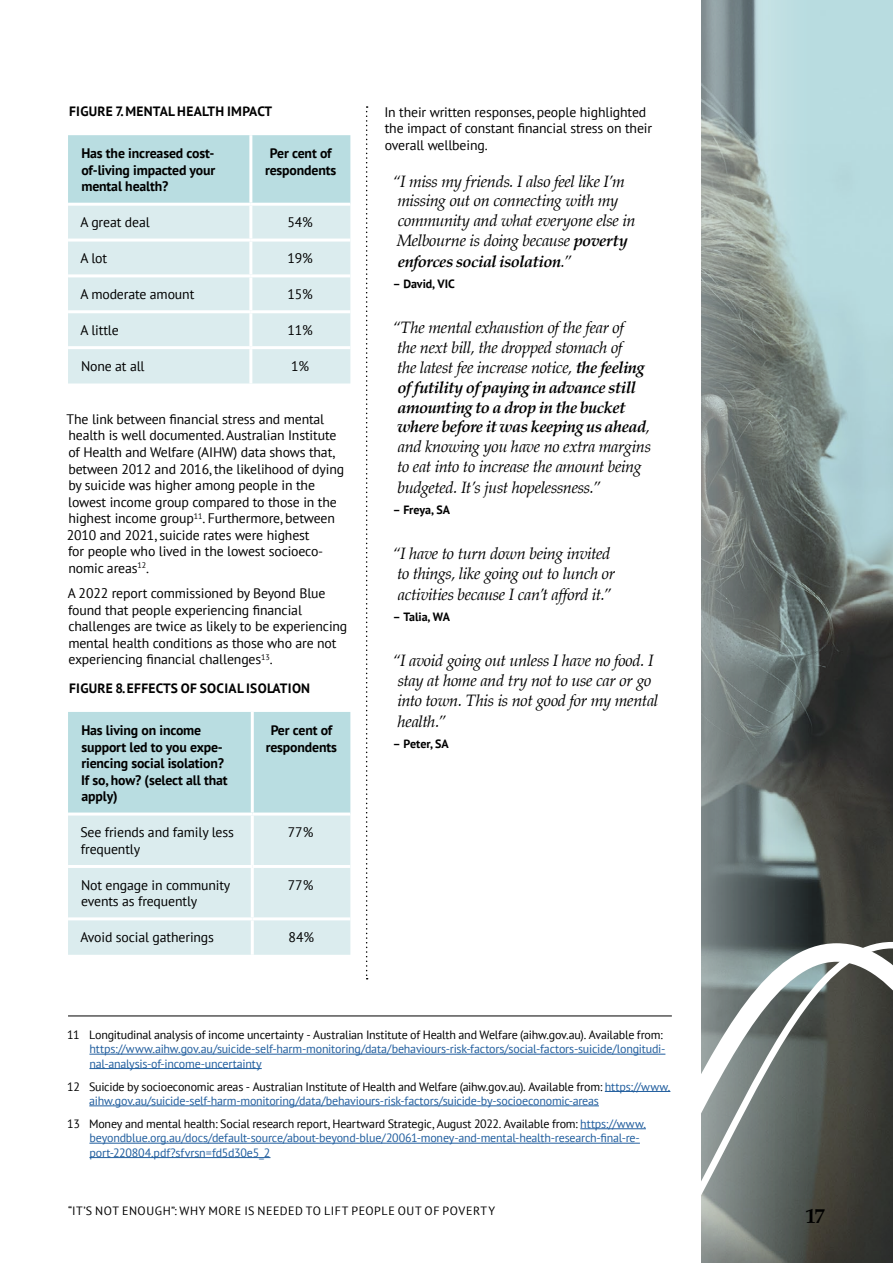
<style>
.page{position:relative;width:893px;height:1263px;background:#fff}
.page>*{position:absolute;margin:0;border:0;box-sizing:border-box;transform-origin:0 0}
.t1{font:700 21px "Palatino";color:#000}
.t2{font:italic 16.5px/20px "Palatino";letter-spacing:-.025em;color:#000}
.t3{font:13.8px/16.5px "PT Sans";letter-spacing:-.01em;color:#000}
.t4{font:700 13.8px/16.5px "PT Sans";letter-spacing:-.01em;color:#000;text-align:center}
.t5{font:700 13.5px "PT Sans";letter-spacing:.02em;color:#000}
.t6{font:12px/14.4px "PT Sans";letter-spacing:-.015em;color:#215e9e}
.t7{font:12px "PT Sans";letter-spacing:-.015em;color:#000}
.t8{font:12px "PT Sans";letter-spacing:.045em;color:#000}
.t9{font:700 12px "PT Sans";letter-spacing:-.005em;color:#000}
.s1{font-weight:700}
.s2{color:#000}
</style>
<div class="page">
<hr style="left:0;top:0;width:1px;height:1263px;background:#b9dde1">
<svg style="left:0;top:0;width:1px;height:332px"></svg>
<div style="left:68px;top:135px;width:282px;height:68px;background:#b9dde1"></div>
<div style="left:68px;top:206px;width:282px;height:177px;background:#dbecee"></div>
<hr style="left:249px;top:206px;width:3px;height:33px;background:#fff">
<hr style="left:249px;top:242px;width:3px;height:32px;background:#fff">
<hr style="left:249px;top:277px;width:3px;height:33px;background:#fff">
<hr style="left:249px;top:313px;width:3px;height:33px;background:#fff">
<hr style="left:249px;top:349px;width:3px;height:34px;background:#fff">
<hr style="left:68px;top:239px;width:183px;height:3px;background:#fff">
<hr style="left:251px;top:239px;width:99px;height:3px;background:#fff">
<hr style="left:68px;top:274px;width:183px;height:3px;background:#fff">
<hr style="left:251px;top:274px;width:99px;height:3px;background:#fff">
<hr style="left:68px;top:310px;width:183px;height:3px;background:#fff">
<hr style="left:251px;top:310px;width:99px;height:3px;background:#fff">
<hr style="left:68px;top:346px;width:183px;height:3px;background:#fff">
<hr style="left:251px;top:346px;width:99px;height:3px;background:#fff">
<hr style="left:249px;top:135px;width:3px;height:68px;background:#fff">
<svg style="left:68px;top:712px;width:282px;height:243px;background:#cce5e8"></svg>
<hr style="left:251px;top:815px;width:3px;height:50px;background:#fff">
<hr style="left:251px;top:868px;width:3px;height:49px;background:#fff">
<hr style="left:251px;top:920px;width:3px;height:35px;background:#fff">
<hr style="left:68px;top:865px;width:184px;height:3px;background:#fff">
<hr style="left:252px;top:865px;width:98px;height:3px;background:#fff">
<hr style="left:68px;top:917px;width:184px;height:3px;background:#fff">
<hr style="left:252px;top:917px;width:98px;height:3px;background:#fff">
<hr style="left:251px;top:712px;width:3px;height:100px;background:#fff">
<hr style="left:68px;top:812px;width:184px;height:3px;background:#fff">
<hr style="left:252px;top:812px;width:98px;height:3px;background:#fff">
<hr style="left:68px;top:1015px;width:604px;height:1px;background:#000">
<hr style="left:89px;top:1054px;width:576px;height:1px;background:#215e9e">
<hr style="left:89px;top:1068px;width:173px;height:1px;background:#215e9e">
<hr style="left:605px;top:1091px;width:65px;height:1px;background:#215e9e">
<hr style="left:89px;top:1105px;width:510px;height:1px;background:#215e9e">
<hr style="left:580px;top:1128px;width:66px;height:1px;background:#215e9e">
<hr style="left:89px;top:1143px;width:551px;height:1px;background:#215e9e">
<hr style="left:89px;top:1157px;width:181px;height:1px;background:#215e9e">
<svg style="left:366px;top:106px;width:2px;height:873px"></svg>
<img style="left:702px;top:0;width:191px;height:942px">
<svg style="left:701px;top:942px;width:192px;height:321px;background:#6f7470"></svg>
<p class="t5" style="left:69px;top:103px;width:205px">FIGURE 7. MENTAL HEALTH IMPACT</p>
<p class="t4" style="left:81px;top:145px;width:135px;text-align:justify">Has the increased cost&shy;of-living impacted your mental health?</p>
<p class="t4" style="left:265px;top:145px;width:73px">Per cent of respondents</p>
<p class="t3" style="left:80px;top:214px;width:71px">A great deal</p>
<p class="t3" style="left:288px;top:214px;width:27px">54%</p>
<p class="t3" style="left:80px;top:250px;width:28px">A lot</p>
<p class="t3" style="left:287px;top:250px;width:27px">19%</p>
<p class="t3" style="left:80px;top:286px;width:115px">A moderate amount</p>
<p class="t3" style="left:287px;top:286px;width:27px">15%</p>
<p class="t3" style="left:80px;top:321px;width:40px">A little</p>
<p class="t3" style="left:287px;top:321px;width:27px">11%</p>
<p class="t3" style="left:81px;top:357px;width:65px">None at all</p>
<p class="t3" style="left:291px;top:357px;width:20px">1%</p>
<p class="t3" style="left:67px;top:410px;width:279px">The link between financial stress and mental health is well documented. Australian Institute of Health and Welfare (AIHW) data shows that, between 2012 and 2016, the likelihood of dying by suicide was higher among people in the lowest income group compared to those in the highest income group<sup>11</sup>. Furthermore, between 2010 and 2021, suicide rates were highest<br>for people who lived in the lowest socioeco&shy;nomic areas<sup>12</sup>.</p>
<p class="t3" style="left:68px;top:584px;width:281px">A 2022 report commissioned by Beyond Blue found that people experiencing financial challenges are twice as likely to be experiencing mental health conditions as those who are not experiencing financial challenges<sup>13</sup>.</p>
<p class="t5" style="left:69px;top:679px;width:243px">FIGURE 8. EFFECTS OF SOCIAL ISOLATION</p>
<p class="t4" style="left:81px;top:722px;width:148px;text-align:left">Has living on income support led to you expe&shy;riencing social isolation?<br>If so, how? (select all that apply)</p>
<p class="t4" style="left:266px;top:722px;width:73px">Per cent of respondents</p>
<p class="t3" style="left:80px;top:824px;width:155px">See friends and family less frequently</p>
<p class="t3" style="left:288px;top:824px;width:27px">77%</p>
<p class="t3" style="left:81px;top:876px;width:151px">Not engage in community events as frequently</p>
<p class="t3" style="left:288px;top:876px;width:27px">77%</p>
<p class="t3" style="left:80px;top:928px;width:135px">Avoid social gatherings</p>
<p class="t3" style="left:289px;top:928px;width:27px">84%</p>
<p class="t3" style="left:384px;top:103px;width:269px">In their written responses, people highlighted the impact of constant financial stress on their overall wellbeing.</p>
<p class="t2" style="left:392px;top:171px;width:245px">“I miss my friends. I also feel like I’m missing out on connecting with my community and what everyone else in Melbourne is doing because <span class="s1">poverty enforces social isolation</span>.”</p>
<p class="t9" style="left:393px;top:276px;width:63px">– David, VIC</p>
<p class="t2" style="left:392px;top:317px;width:260px">“The mental exhaustion of the fear of<br>the next bill, the dropped stomach of<br>the latest fee increase notice, <span class="s1">the feeling of futility of paying in advance still amounting to a drop in the bucket where before it was keeping us ahead</span>, and knowing you have no extra margins to eat into to increase the amount being budgeted. It’s just hopelessness.”</p>
<p class="t9" style="left:393px;top:502px;width:59px">– Freya, SA</p>
<p class="t2" style="left:392px;top:543px;width:224px;line-height:20.4px">“I have to turn down being invited to things, like going out to lunch or activities because I can’t afford it.”</p>
<p class="t9" style="left:393px;top:609px;width:59px">– Talia, WA</p>
<p class="t2" style="left:392px;top:650px;width:268px">“I avoid going out unless I have no food. I stay at home and try not to use car or go into town. This is not good for my mental health.”</p>
<p class="t9" style="left:393px;top:736px;width:57px">– Peter, SA</p>
<p class="t7" style="left:67px;top:1027px;width:597px">11 Longitudinal analysis of income uncertainty - Australian Institute of Health and Welfare (aihw.gov.au). Available from:</p>
<p class="t6" style="left:89px;top:1041px;width:577px">https://www.aihw.gov.au/suicide-self-harm-monitoring/data/behaviours-risk-factors/social-factors-suicide/longitudi&shy;nal-analysis-of-income-uncertainty</p>
<p class="t6" style="left:89px;top:1079px;width:583px;text-indent:-22px"><span class="s2">12 Suicide by socioeconomic areas - Australian Institute of Health and Welfare (aihw.gov.au). Available from:</span> https://www. aihw.gov.au/suicide-self-harm-monitoring/data/behaviours-risk-factors/suicide-by-socioeconomic-areas</p>
<p class="t6" style="left:89px;top:1116px;width:558px;text-indent:-22px"><span class="s2">13 Money and mental health: Social research report, Heartward Strategic, August 2022. Available from:</span> https://www. beyondblue.org.au/docs/default-source/about-beyond-blue/20061-money-and-mental-health-research-final-re&shy;port-220804.pdf?sfvrsn=fd5d30e5_2</p>
<p class="t8" style="left:68px;top:1203px;width:428px">“IT’S NOT ENOUGH”: WHY MORE IS NEEDED TO LIFT PEOPLE OUT OF POVERTY</p>
<h1 class="t1" style="left:805px;top:1198px;width:21px">17</h1>
</div>
